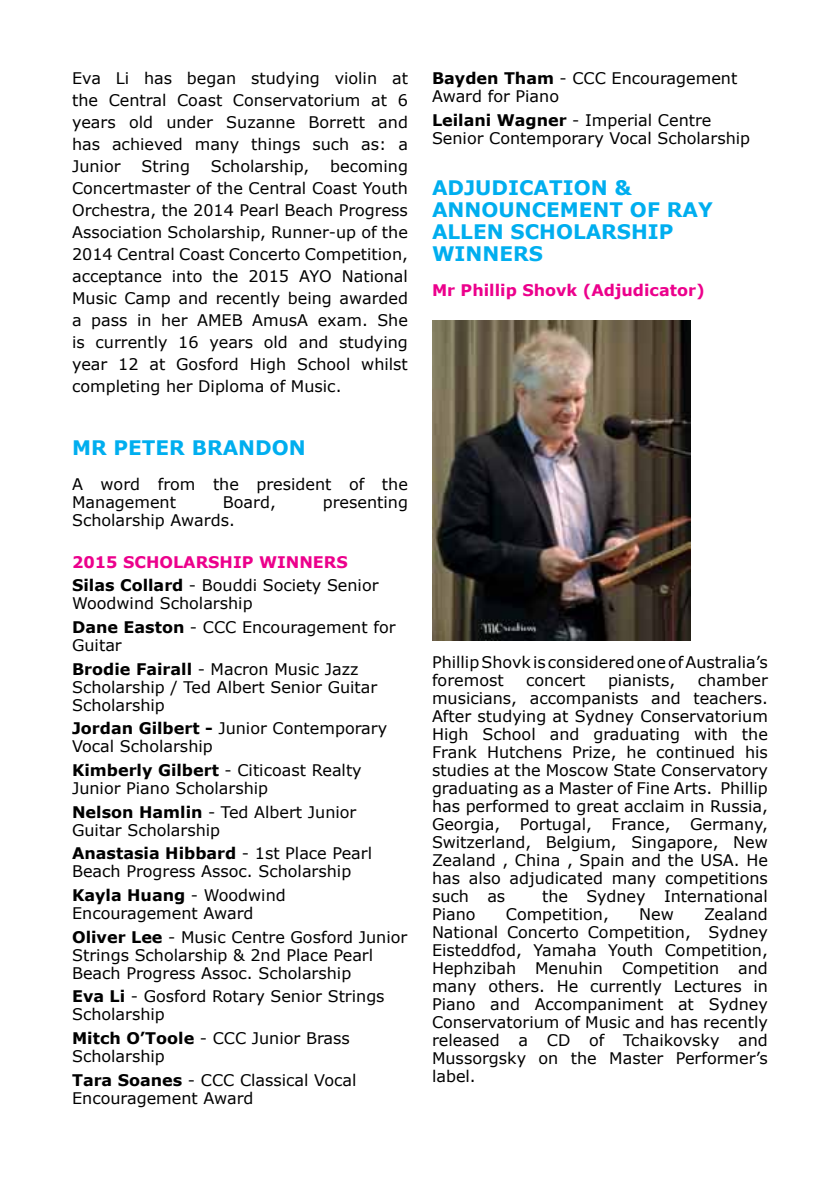
<style>
.page{position:relative;width:840px;height:1191px;background:#fff}
.page>*{position:absolute;margin:0;border:0;box-sizing:border-box;transform-origin:0 0}
.t1{font:700 20px/22px "Verdana";color:#00aeef}
.t2{font:16px/18px "Verdana";color:#000}
.t3{font:700 16px/23.6px "Verdana";color:#ec008c}
.s1{color:#000}
.s2{font-weight:400;color:#000}
.s3{font-weight:700}
</style>
<div class="page">
<img style="left:432px;top:320px;width:258px;height:320px">
<p class="t2" style="left:72px;top:67px;width:337px;line-height:22px;text-align:justify">Eva Li has began studying violin at the Central Coast Conservatorium at 6 years old under Suzanne Borrett and has achieved many things such as: a Junior</p>
<p class="t2" style="left:72px;top:155px;width:337px;line-height:22px;text-align:justify;text-indent:258px">becoming Concertmaster of the Central Coast Youth Orchestra, the 2014 Pearl Beach Progress Association Scholarship, Runner-up of the 2014 Central Coast Concerto Competition, acceptance into the 2015 AYO National Music Camp and recently being awarded a pass in her AMEB AmusA exam. She is currently 16 years old and studying year 12 at Gosford High School whilst completing her Diploma of Music.</p>
<p class="t2" style="left:141px;top:157px;width:50px">String</p>
<p class="t2" style="left:211px;top:157px;width:100px">Scholarship,</p>
<p class="t1" style="left:72px;top:436px;width:235px">MR PETER BRANDON</p>
<p class="t2" style="left:72px;top:475px;width:337px">A word from the president of the<br>Management</p>
<p class="t2" style="left:223px;top:493px;width:54px">Board,</p>
<p class="t2" style="left:322px;top:493px;width:87px">presenting</p>
<p class="t2" style="left:72px;top:511px;width:164px">Scholarship Awards.</p>
<p class="t3" style="left:72px;top:549px;width:308px">2015 SCHOLARSHIP WINNERS<br><span class="s1">Silas Collard</span> <span class="s2">- Bouddi Society Senior</span></p>
<p class="t2" style="left:72px;top:591px;width:325px;line-height:23.6px">Woodwind Scholarship<br><span class="s3">Dane Easton</span> - CCC Encouragement for</p>
<p class="t2" style="left:72px;top:633px;width:288px;line-height:23.6px">Guitar<br><span class="s3">Brodie Fairall</span> - Macron Music Jazz</p>
<p class="t2" style="left:72px;top:677px;width:306px">Scholarship / Ted Albert Senior Guitar<br>Scholarship</p>
<p class="t2" style="left:72px;top:719px;width:316px"><span class="s3">Jordan Gilbert -</span> Junior Contemporary<br>Vocal Scholarship</p>
<p class="t2" style="left:72px;top:761px;width:291px"><span class="s3">Kimberly Gilbert</span> - Citicoast Realty<br>Junior Piano Scholarship</p>
<p class="t2" style="left:72px;top:802px;width:286px"><span class="s3">Nelson Hamlin</span> - Ted Albert Junior<br>Guitar Scholarship</p>
<p class="t2" style="left:72px;top:844px;width:301px"><span class="s3">Anastasia Hibbard</span> - 1st Place Pearl<br>Beach Progress Assoc. Scholarship</p>
<p class="t2" style="left:72px;top:886px;width:215px"><span class="s3">Kayla Huang</span> - Woodwind<br>Encouragement Award</p>
<p class="t2" style="left:72px;top:927px;width:336px"><span class="s3">Oliver Lee</span> - Music Centre Gosford Junior<br>Strings Scholarship &amp; 2nd Place Pearl<br>Beach Progress Assoc. Scholarship</p>
<p class="t2" style="left:72px;top:987px;width:314px"><span class="s3">Eva Li</span> - Gosford Rotary Senior Strings<br>Scholarship</p>
<p class="t2" style="left:72px;top:1029px;width:279px"><span class="s3">Mitch O’Toole</span> - CCC Junior Brass<br>Scholarship</p>
<p class="t2" style="left:72px;top:1070px;width:286px"><span class="s3">Tara Soanes</span> - CCC Classical Vocal<br>Encouragement Award</p>
<p class="t2" style="left:432px;top:69px;width:307px"><span class="s3">Bayden Tham</span> - CCC Encouragement<br>Award for Piano</p>
<p class="t2" style="left:432px;top:111px;width:319px"><span class="s3">Leilani Wagner</span> - Imperial Centre<br>Senior Contemporary Vocal Scholarship</p>
<p class="t1" style="left:432px;top:177px;width:282px">ADJUDICATION &amp;<br>ANNOUNCEMENT OF RAY<br>ALLEN SCHOLARSHIP<br>WINNERS</p>
<p class="t3" style="left:432px;top:278px;width:274px">Mr Phillip Shovk (Adjudicator)</p>
<p class="t2" style="left:432px;top:653px;width:337px">Phillip Shovk is considered one of Australia’s foremost</p>
<p class="t2" style="left:432px;top:671px;width:337px;text-align:justify;text-indent:266px">chamber musicians, accompanists and teachers.<br>After studying at Sydney Conservatorium High School and graduating with the Frank Hutchens Prize, he continued his studies at the Moscow State Conservatory graduating as a Master of Fine Arts. Phillip has performed to great acclaim in Russia, Georgia, Portugal, France, Germany, Switzerland, Belgium, Singapore, New Zealand , China , Spain and the USA. He has also adjudicated many competitions such as</p>
<p class="t2" style="left:526px;top:671px;width:61px">concert</p>
<p class="t2" style="left:607px;top:671px;width:69px">pianists,</p>
<p class="t2" style="left:541px;top:887px;width:227px">the Sydney International</p>
<p class="t2" style="left:432px;top:905px;width:337px;text-align:justify;text-indent:272px">Zealand National Concerto Competition, Sydney Eisteddfod, Yamaha Youth Competition, Hephzibah Menuhin Competition and many others. He currently Lectures in Piano and Accompaniment at Sydney Conservatorium of Music and has recently released a CD of Tchaikovsky and Mussorgsky on the Master Performer’s label.</p>
<p class="t2" style="left:432px;top:905px;width:45px">Piano</p>
<p class="t2" style="left:505px;top:905px;width:104px">Competition,</p>
<p class="t2" style="left:638px;top:905px;width:36px">New</p>
</div>
